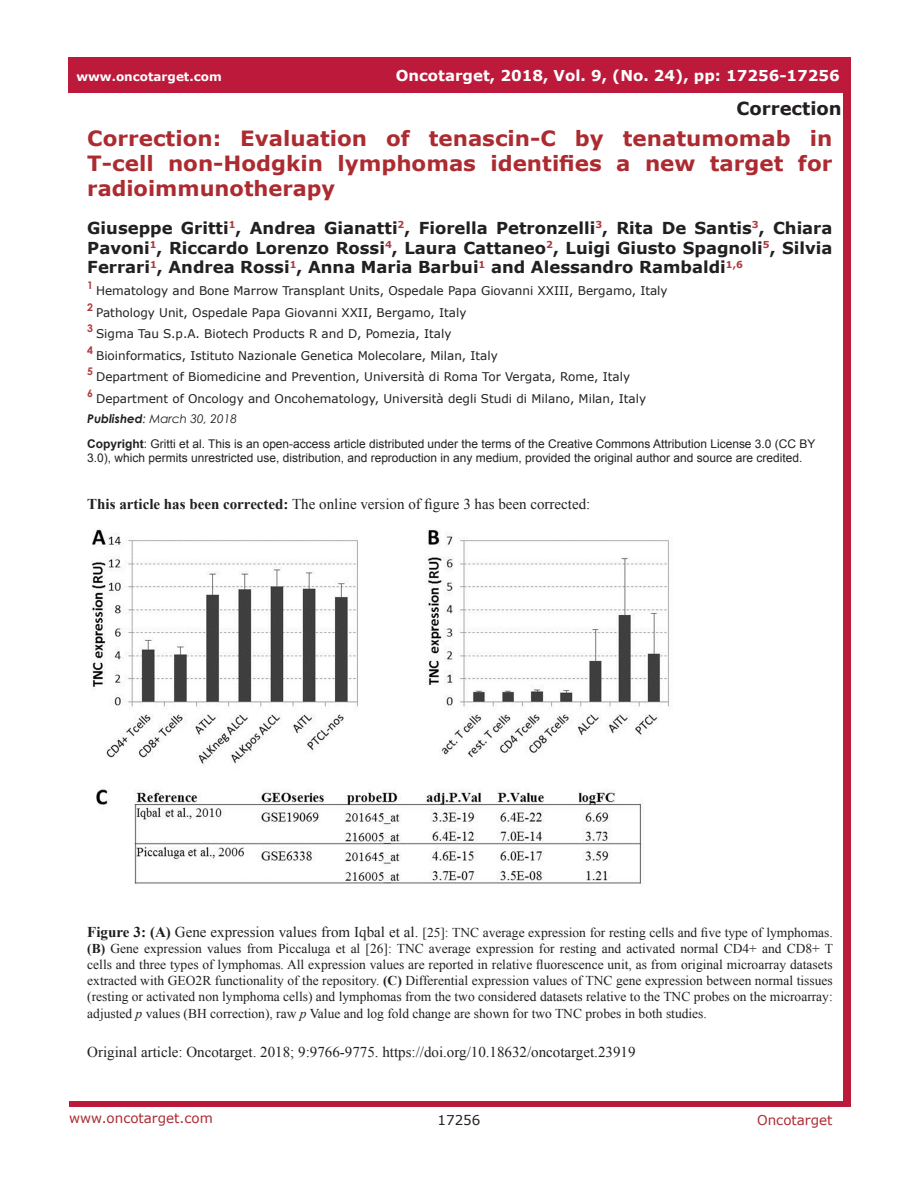
<style>
.page{position:relative;width:918px;height:1188px;background:#fff}
.page>*{position:absolute;margin:0;border:0;box-sizing:border-box;transform-origin:0 0}
.t1{font:700 21px/25.2px "Verdana";color:#ac2b31;text-align:justify}
.t2{font:700 18px "Verdana";color:#231f20}
.Authors{font:700 16.5px/19.8px "Verdana";color:#221f22;text-align:justify}
.BodyText{font:15px "Times New Roman";color:#221f22}
.t3{font:700 15px "Verdana";color:#fff}
.FigureText{font:13.5px/16.2px "Times New Roman";color:#221f22;text-align:justify}
.t4{font:13.5px "Verdana";color:#ac2b31}
.t5{font:13.5px "Verdana";color:#221f22}
.Location{font:12px "Verdana";color:#221f1f}
.Copy_Left{font:12px/14.4px "Arial";color:#221f22}
.Date{font:italic 12px "Century Gothic";color:#221f22}
.t6{font:700 12px "Verdana";color:#fff}
.Location-2{font:700 10.5px "Century Gothic";color:#ae3a3f}
.s1{font-weight:700}
.s2{font-weight:700;font-size:15px;color:#211d1e}
.s3{font-weight:700;font-size:15px}
.s4{font-size:15px}
.s5{font-style:italic}
</style>
<div class="page">
<div style="left:69px;top:57px;width:781px;height:36px;background:#bd1a3b"></div>
<img style="left:91px;top:529px;width:578px;height:355px">
<p class="t6" style="left:76px;top:68px;width:147px">www.oncotarget.com</p>
<p class="t3" style="left:396px;top:65px;width:446px">Oncotarget, 2018, Vol. 9, (No. 24), pp: 17256-17256</p>
<p class="t2" style="left:736px;top:96px;width:107px">Correction</p>
<p class="t1" style="left:87px;top:125px;width:747px">Correction: Evaluation of tenascin-C by tenatumomab in T-cell non-Hodgkin lymphomas identifies a new target for radioimmunotherapy</p>
<p class="Authors" style="left:87px;top:218px;width:747px">Giuseppe Gritti<sup>1</sup>, Andrea Gianatti<sup>2</sup>, Fiorella Petronzelli<sup>3</sup>, Rita De Santis<sup>3</sup>, Chiara Pavoni<sup>1</sup>, Riccardo Lorenzo Rossi<sup>4</sup>, Laura Cattaneo<sup>2</sup>, Luigi Giusto Spagnoli<sup>5</sup>, Silvia Ferrari<sup>1</sup>, Andrea Rossi<sup>1</sup>, Anna Maria Barbui<sup>1</sup> and Alessandro Rambaldi<sup>1,6</sup></p>
<p class="Location-2" style="left:87px;top:277px;width:7px">1</p>
<p class="Location" style="left:96px;top:282px;width:573px">Hematology and Bone Marrow Transplant Units, Ospedale Papa Giovanni XXIII, Bergamo, Italy</p>
<p class="Location-2" style="left:87px;top:299px;width:7px">2</p>
<p class="Location" style="left:96px;top:304px;width:372px">Pathology Unit, Ospedale Papa Giovanni XXII, Bergamo, Italy</p>
<p class="Location-2" style="left:87px;top:320px;width:7px">3</p>
<p class="Location" style="left:96px;top:326px;width:357px">Sigma Tau S.p.A. Biotech Products R and D, Pomezia, Italy</p>
<p class="Location-2" style="left:87px;top:342px;width:7px">4</p>
<p class="Location" style="left:96px;top:347px;width:403px">Bioinformatics, Istituto Nazionale Genetica Molecolare, Milan, Italy</p>
<p class="Location-2" style="left:87px;top:364px;width:7px">5</p>
<p class="Location" style="left:96px;top:369px;width:536px">Department of Biomedicine and Prevention, Università di Roma Tor Vergata, Rome, Italy</p>
<p class="Location-2" style="left:87px;top:385px;width:7px">6</p>
<p class="Location" style="left:96px;top:390px;width:551px">Department of Oncology and Oncohematology, Università degli Studi di Milano, Milan, Italy</p>
<p class="Date" style="left:87px;top:410px;width:151px"><span class="s1">Published</span>: March 30, 2018</p>
<p class="Copy_Left" style="left:87px;top:436px;width:730px"><span class="s1">Copyright</span>: Gritti et al. This is an open-access article distributed under the terms of the Creative Commons Attribution License 3.0 (CC BY<br>3.0), which permits unrestricted use, distribution, and reproduction in any medium, provided the original author and source are credited.</p>
<p class="BodyText" style="left:87px;top:494px;width:505px"><span class="s1">This article has been corrected:</span> The online version of figure 3 has been corrected:</p>
<p class="FigureText" style="left:87px;top:924px;width:747px"><span class="s2">Figure 3:</span> <span class="s3">(A)</span> <span class="s4">Gene expression values from Iqbal et al.</span> [25]: TNC average expression for resting cells and five type of lymphomas. <span class="s1">(B)</span> Gene expression values from Piccaluga et al [26]: TNC average expression for resting and activated normal CD4+ and CD8+ T cells and three types of lymphomas. All expression values are reported in relative fluorescence unit, as from original microarray datasets extracted with GEO2R functionality of the repository. <span class="s1">(C)</span> Differential expression values of TNC gene expression between normal tissues (resting or activated non lymphoma cells) and lymphomas from the two considered datasets relative to the TNC probes on the microarray: adjusted <span class="s5">p</span> values (BH correction), raw <span class="s5">p</span> Value and log fold change are shown for two TNC probes in both studies.</p>
<p class="BodyText" style="left:87px;top:1042px;width:550px">Original article: Oncotarget. 2018; 9:9766-9775. https://doi.org/10.18632/oncotarget.23919</p>
<p class="t4" style="left:69px;top:1109px;width:145px">www.oncotarget.com</p>
<p class="t5" style="left:438px;top:1111px;width:44px">17256</p>
<p class="t4" style="left:757px;top:1111px;width:77px">Oncotarget</p>
</div>
